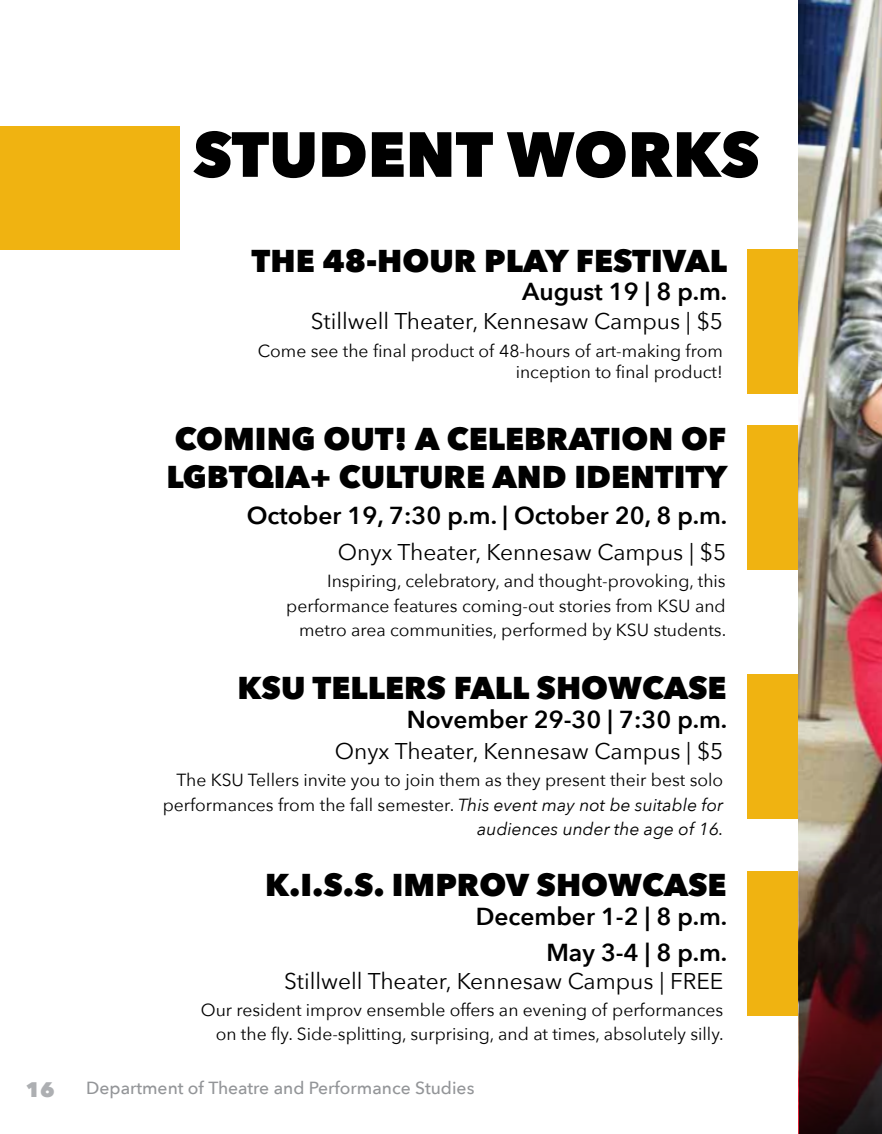
<style>
.page{position:relative;width:882px;height:1134px;background:#fff}
.page>*{position:absolute;margin:0;border:0;box-sizing:border-box;transform-origin:0 0}
.t1{font:800 63px "Avenir Next";color:#000}
.t2{font:800 31.5px/37.8px "Avenir Next";color:#000}
.t3{font:600 24.5px/35.2px "Avenir Next";color:#000;text-align:right}
.t4{font:22.75px "Avenir Next";color:#000}
.t5{font:800 21px "Avenir Next";color:#adafb2}
.t6{font:17.5px/24.5px "Avenir Next";color:#000;text-align:right}
.t7{font:500 17.5px "Avenir Next";color:#939598}
.s1{font-style:italic}
</style>
<div class="page">
<div style="left:0;top:126px;width:179px;height:123px;background:#f0b311"></div>
<div style="left:747px;top:249px;width:135px;height:144px;background:#f0b311"></div>
<div style="left:747px;top:425px;width:135px;height:144px;background:#f0b311"></div>
<div style="left:747px;top:675px;width:135px;height:144px;background:#f0b311"></div>
<div style="left:747px;top:871px;width:135px;height:144px;background:#f0b311"></div>
<img style="left:799px;top:0;width:83px;height:835px">
<svg style="left:799px;top:835px;width:83px;height:299px;background:#361e1e"></svg>
<h1 class="t1" style="left:193px;top:116px;width:568px">STUDENT WORKS</h1>
<h2 class="t2" style="left:252px;top:242px;width:477px">THE 48-HOUR PLAY FESTIVAL</h2>
<h3 class="t3" style="left:522px;top:273px;width:207px">August 19 | 8 p.m.</h3>
<h3 class="t4" style="left:311px;top:302px;width:414px">Stillwell Theater, Kennesaw Campus | $5</h3>
<p class="t6" style="left:258px;top:340px;width:467px;line-height:21px">Come see the final product of 48-hours of art-making from inception to final product!</p>
<h2 class="t2" style="left:167px;top:420px;width:562px">COMING OUT! A CELEBRATION OF<br>LGBTQIA+ CULTURE AND IDENTITY</h2>
<h3 class="t3" style="left:247px;top:498px;width:482px">October 19, 7:30 p.m. | October 20, 8 p.m.</h3>
<h3 class="t4" style="left:338px;top:533px;width:390px">Onyx Theater, Kennesaw Campus | $5</h3>
<p class="t6" style="left:286px;top:568px;width:442px">Inspiring, celebratory, and thought-provoking, this performance features coming-out stories from KSU and metro area communities, performed by KSU students.</p>
<h2 class="t2" style="left:238px;top:669px;width:491px">KSU TELLERS FALL SHOWCASE</h2>
<h3 class="t3" style="left:407px;top:701px;width:322px">November 29-30 | 7:30 p.m.</h3>
<h3 class="t4" style="left:335px;top:732px;width:390px">Onyx Theater, Kennesaw Campus | $5</h3>
<p class="t6" style="left:163px;top:767px;width:563px">The KSU Tellers invite you to join them as they present their best solo performances from the fall semester. <span class="s1">This event may not be suitable for audiences under the age of 16.</span></p>
<h2 class="t2" style="left:265px;top:866px;width:463px">K.I.S.S. IMPROV SHOWCASE</h2>
<h3 class="t3" style="left:476px;top:899px;width:253px">December 1-2 | 8 p.m.<br>May 3-4 | 8 p.m.</h3>
<h3 class="t4" style="left:284px;top:961px;width:441px">Stillwell Theater, Kennesaw Campus | FREE</h3>
<p class="t6" style="left:201px;top:997px;width:524px">Our resident improv ensemble offers an evening of performances on the fly. Side-splitting, surprising, and at times, absolutely silly.</p>
<p class="t5" style="left:26px;top:1077px;width:31px">16</p>
<p class="t7" style="left:86px;top:1073px;width:390px">Department of Theatre and Performance Studies</p>
</div>
